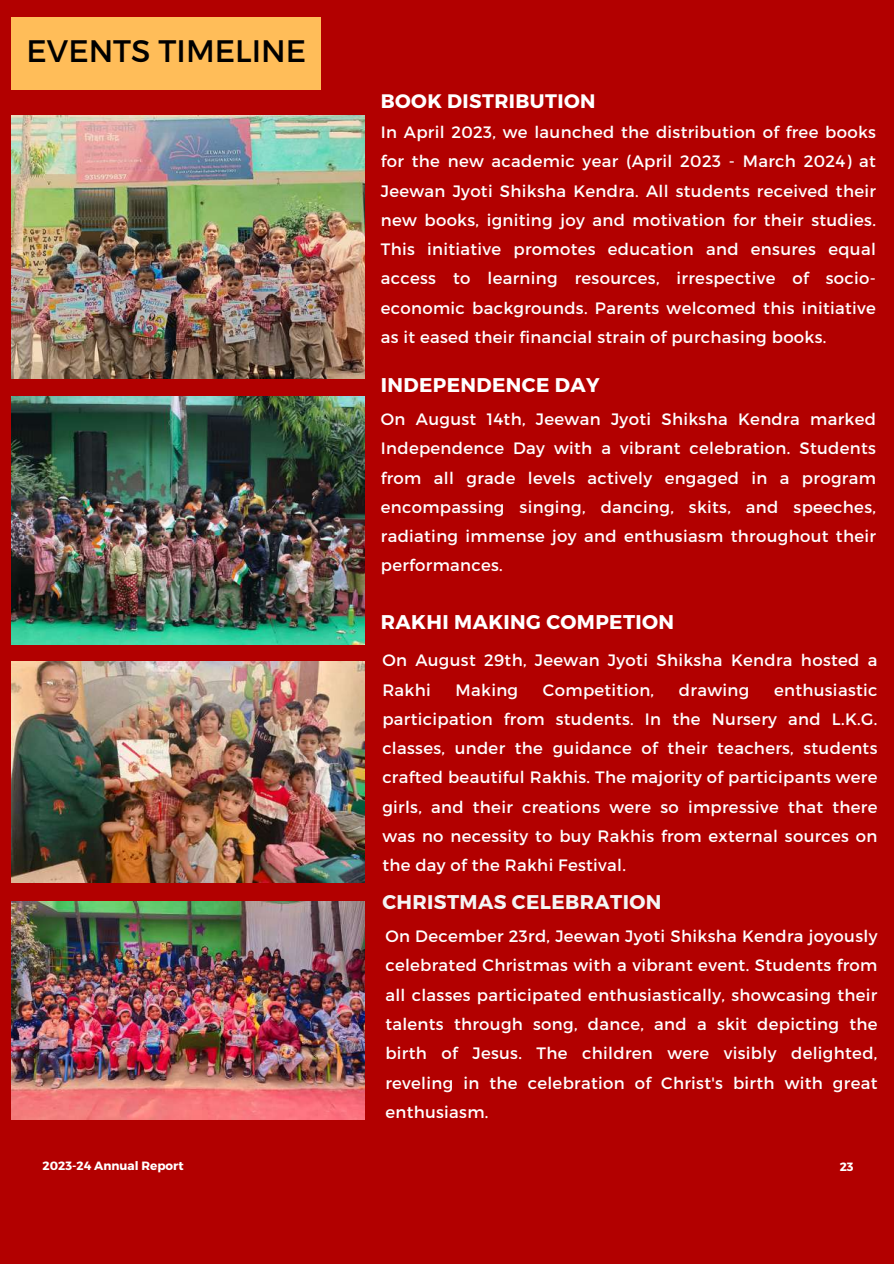
<style>
.page{position:relative;width:894px;height:1264px;background:#fff}
.page>*{position:absolute;margin:0;border:0;box-sizing:border-box;transform-origin:0 0}
.t1{font:31.05px "Montserrat";color:#000}
.t2{font:700 19.8px "Montserrat";letter-spacing:.02em;color:#fff}
.t3{font:700 19.8px "Montserrat";letter-spacing:.02em;color:#f4f4f4}
.t4{font:700 19.5px "Montserrat";letter-spacing:.02em;color:#fff}
.t5{font:16.5px/29.2px "Montserrat";letter-spacing:.02em;color:#fff;text-align:justify}
.t6{font:700 12px "Montserrat";color:#fff}
</style>
<div class="page">
<div style="left:0;top:0;width:893px;height:1263px;background:#b20000"></div>
<img style="left:12px;top:396px;width:352px;height:248px">
<img style="left:12px;top:661px;width:352px;height:221px">
<img style="left:12px;top:902px;width:352px;height:217px">
<img style="left:12px;top:115px;width:352px;height:264px">
<div style="left:12px;top:17px;width:309px;height:72px;background:#ffbd59"></div>
<h1 class="t1" style="left:26px;top:31px;width:281px">EVENTS TIMELINE</h1>
<p class="t4" style="left:381px;top:88px;width:216px">BOOK DISTRIBUTION</p>
<p class="t5" style="left:381px;top:117px;width:496px">In April 2023, we launched the distribution of free books for the new academic year (April 2023 - March 2024) at Jeewan Jyoti Shiksha Kendra. All students received their new books, igniting joy and motivation for their studies.<br>This initiative promotes education and ensures equal access to learning resources, irrespective of socio&shy;economic backgrounds. Parents welcomed this initiative as it eased their financial strain of purchasing books.</p>
<p class="t2" style="left:381px;top:372px;width:220px">INDEPENDENCE DAY</p>
<p class="t5" style="left:381px;top:404px;width:496px">On August 14th, Jeewan Jyoti Shiksha Kendra marked Independence Day with a vibrant celebration. Students from all grade levels actively engaged in a program encompassing singing, dancing, skits, and speeches, radiating immense joy and enthusiasm throughout their performances.</p>
<p class="t2" style="left:381px;top:608px;width:295px">RAKHI MAKING COMPETION</p>
<p class="t5" style="left:382px;top:645px;width:496px">On August 29th, Jeewan Jyoti Shiksha Kendra hosted a<br>Rakhi</p>
<p class="t5" style="left:382px;top:674px;width:496px;text-indent:391px">enthusiastic participation from students. In the Nursery and L.K.G. classes, under the guidance of their teachers, students crafted beautiful Rakhis. The majority of participants were girls, and their creations were so impressive that there was no necessity to buy Rakhis from external sources on the day of the Rakhi Festival.</p>
<p class="t3" style="left:382px;top:889px;width:280px">CHRISTMAS CELEBRATION</p>
<p class="t5" style="left:385px;top:920px;width:493px">On December 23rd, Jeewan Jyoti Shiksha Kendra joyously celebrated Christmas with a vibrant event. Students from all classes participated enthusiastically, showcasing their talents through song, dance, and a skit depicting the birth of Jesus. The children were visibly delighted, reveling in the celebration of Christ's birth with great enthusiasm.</p>
<p class="t5" style="left:455px;top:674px;width:64px">Making</p>
<p class="t5" style="left:543px;top:674px;width:113px">Competition,</p>
<p class="t5" style="left:678px;top:674px;width:72px">drawing</p>
<p class="t6" style="left:43px;top:1158px;width:142px">2023-24 Annual Report</p>
<p class="t6" style="left:839px;top:1159px;width:15px">23</p>
</div>
